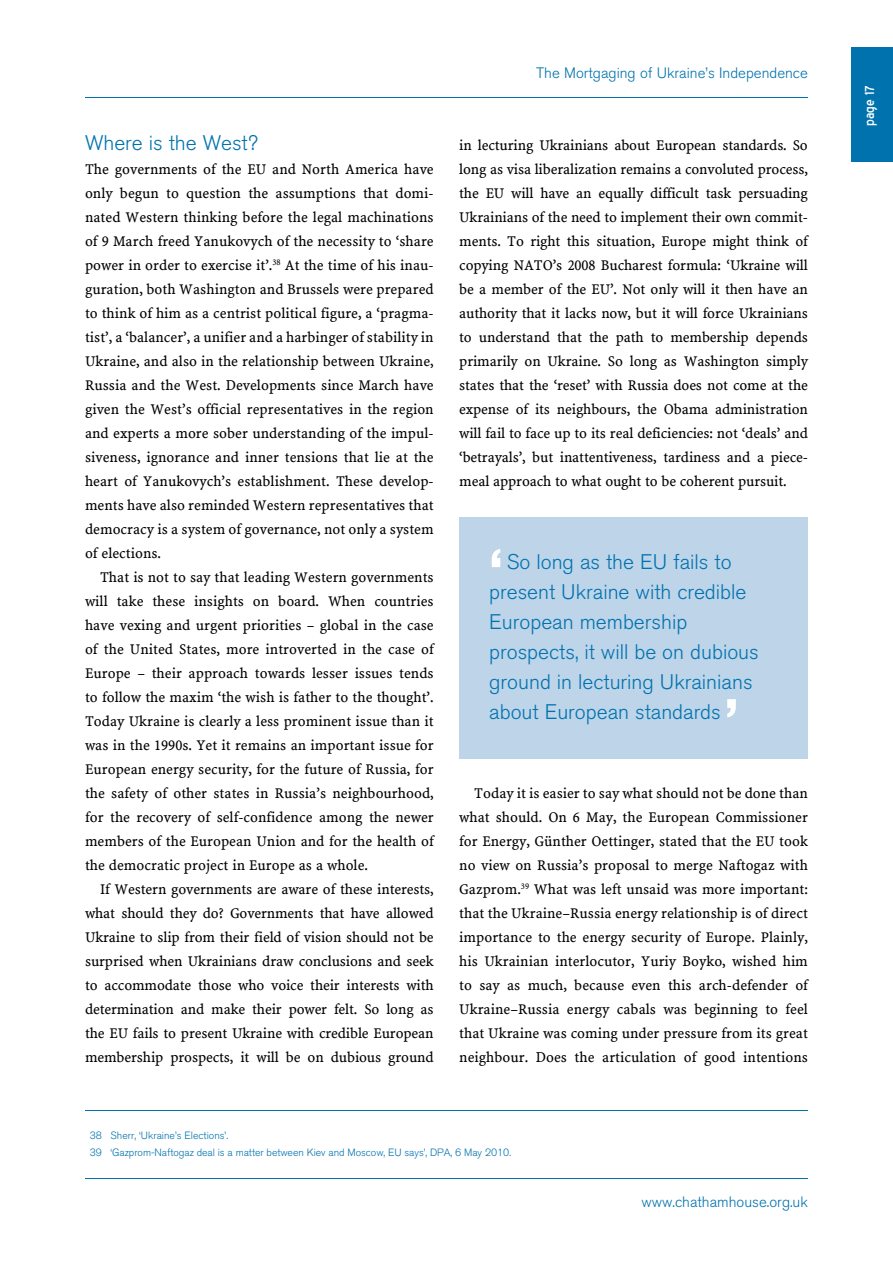
<style>
.page{position:relative;width:893px;height:1263px;background:#fff}
.page>*{position:absolute;margin:0;border:0;box-sizing:border-box;transform-origin:0 0}
.t1{font:700 54px "Akzidenz Grotesk BE";color:#fff}
.t2{font:300 21px/30px "Akzidenz Grotesk BE";color:#0073ae}
.t3{font:16.5px "Blue Highway";color:#fff}
.t4{font:15px/24px "Minion Web Pro";color:#000;text-align:justify}
.t5{font:300 15px "Akzidenz Grotesk BE";color:#0073ae}
.t6{font:300 10.5px/16.5px "Akzidenz Grotesk BE";letter-spacing:-.005em;color:#0073ae}
</style>
<div class="page">
<hr style="left:85px;top:1178px;width:723px;height:1px;background:#0073ae">
<hr style="left:85px;top:97px;width:723px;height:1px;background:#0073ae">
<div style="left:851px;top:47px;width:42px;height:115px;background:#0073ae"></div>
<hr style="left:85px;top:1110px;width:723px;height:1px;background:#0073ae">
<div style="left:459px;top:517px;width:349px;height:241px;background:#bed4e9"></div>
<h2 class="t2" style="left:85px;top:128px;width:174px">Where is the West?</h2>
<p class="t4" style="left:85px;top:157px;width:350px">The governments of the EU and North America have only begun to question the assumptions that domi&shy;nated Western thinking before the legal machinations of 9 March freed Yanukovych of the necessity to ‘share power in order to exercise it’.<sup>38</sup> At the time of his inau&shy;guration, both Washington and Brussels were prepared to think of him as a centrist political figure, a ‘pragma&shy;tist’, a ‘balancer’, a unifier and a harbinger of stability in Ukraine, and also in the relationship between Ukraine, Russia and the West. Developments since March have given the West’s official representatives in the region and experts a more sober understanding of the impul&shy;siveness, ignorance and inner tensions that lie at the heart of Yanukovych’s establishment. These develop&shy;ments have also reminded Western representatives that democracy is a system of governance, not only a system of elections.</p>
<p class="t4" style="left:85px;top:565px;width:350px;text-indent:15px">That is not to say that leading Western governments will take these insights on board. When countries have vexing and urgent priorities – global in the case of the United States, more introverted in the case of Europe – their approach towards lesser issues tends to follow the maxim ‘the wish is father to the thought’.<br>Today Ukraine is clearly a less prominent issue than it was in the 1990s. Yet it remains an important issue for European energy security, for the future of Russia, for the safety of other states in Russia’s neighbourhood, for the recovery of self-confidence among the newer members of the European Union and for the health of the democratic project in Europe as a whole.</p>
<p class="t4" style="left:85px;top:877px;width:350px;text-indent:15px">If Western governments are aware of these interests, what should they do? Governments that have allowed Ukraine to slip from their field of vision should not be surprised when Ukrainians draw conclusions and seek to accommodate those who voice their interests with determination and make their power felt. So long as the EU fails to present Ukraine with credible European membership prospects, it will be on dubious ground</p>
<p class="t5" style="left:536px;top:64px;width:273px">The Mortgaging of Ukraine’s Independence</p>
<p class="t4" style="left:459px;top:133px;width:350px">in lecturing Ukrainians about European standards. So long as visa liberalization remains a convoluted process, the EU will have an equally difficult task persuading Ukrainians of the need to implement their own commit&shy;ments. To right this situation, Europe might think of copying NATO’s 2008 Bucharest formula: ‘Ukraine will be a member of the EU’. Not only will it then have an authority that it lacks now, but it will force Ukrainians to understand that the path to membership depends primarily on Ukraine. So long as Washington simply states that the ‘reset’ with Russia does not come at the expense of its neighbours, the Obama administration will fail to face up to its real deficiencies: not ‘deals’ and ‘betrayals’, but inattentiveness, tardiness and a piece&shy;meal approach to what ought to be coherent pursuit.</p>
<h1 class="t1" style="left:489px;top:537px;width:15px">‘</h1>
<h2 class="t2" style="left:489px;top:547px;width:271px;text-indent:18px">So long as the EU fails to present Ukraine with credible<br>European membership prospects, it will be on dubious ground in lecturing Ukrainians about European standards</h2>
<h1 class="t1" style="left:725px;top:687px;width:15px">’</h1>
<p class="t4" style="left:459px;top:781px;width:350px;text-indent:15px">Today it is easier to say what should not be done than what should. On 6 May, the European Commissioner for Energy, Günther Oettinger, stated that the EU took no view on Russia’s proposal to merge Naftogaz with Gazprom.<sup>39</sup> What was left unsaid was more important: that the Ukraine–Russia energy relationship is of direct importance to the energy security of Europe. Plainly, his Ukrainian interlocutor, Yuriy Boyko, wished him to say as much, because even this arch-defender of Ukraine–Russia energy cabals was beginning to feel that Ukraine was coming under pressure from its great neighbour. Does the articulation of good intentions</p>
<p class="t6" style="left:90px;top:1128px;width:423px">38 Sherr, ‘Ukraine’s Elections’.<br>39 ‘Gazprom-Naftogaz deal is a matter between Kiev and Moscow, EU says’, DPA, 6 May 2010.</p>
<p class="t5" style="left:642px;top:1193px;width:168px">www.chathamhouse.org.uk</p>
<p class="t3" style="left:862px;top:126px;width:42px;rotate:-90deg">page 17</p>
</div>
